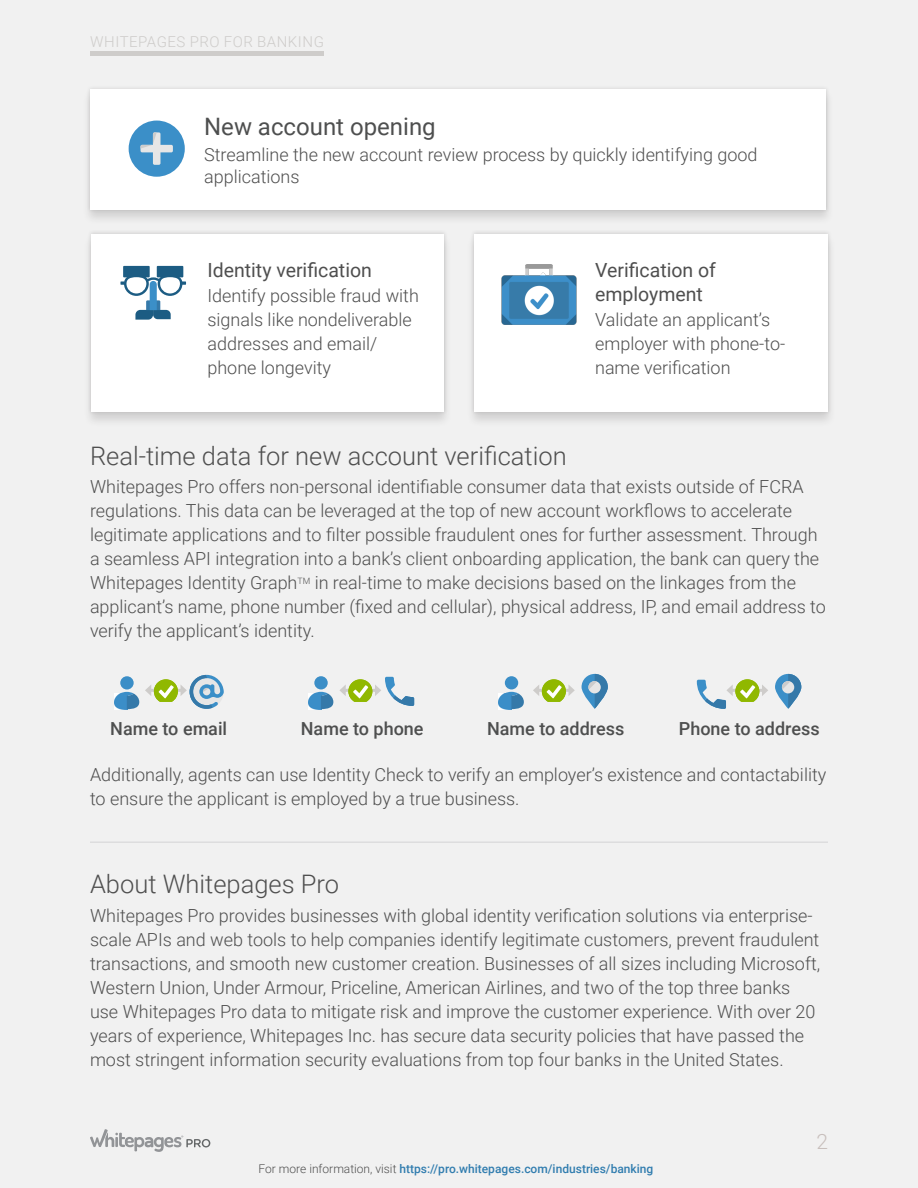
<style>
.page{position:relative;width:918px;height:1188px;background:#f1f1f1}
.page>*{position:absolute;margin:0;border:0;box-sizing:border-box;transform-origin:0 0}
.t1{font:300 25.5px "Roboto";color:#4f4f4f}
.Body_Text_White{font:24px "Roboto";color:#4e4f4f}
.t2{font:300 21px "Roboto";color:#c8bfbc}
.Body_Text_White-2{font:19.5px/24px "Roboto";color:#4f4f4f}
.Body_Text_White-3{font:300 18px/24px "Roboto";color:#4f4f4f}
.Body_Text{font:500 18px "Roboto";color:#4e4f4f}
.t3{font:300 15px "Roboto";letter-spacing:.035em;color:#ceccca}
.Body_Text-2{font:500 12px "Roboto";color:#317daf}
.s1{font-weight:300;color:#4f4f4f}
</style>
<div class="page">
<svg style="left:90px;top:1129px;width:120px;height:23px"></svg>
<hr style="left:91px;top:52px;width:233px;height:4px;background:#ceccca">
<hr style="left:90px;top:842px;width:738px;height:1px;background:#ddddde">
<svg style="left:145px;top:675px;width:79px;height:34px"></svg>
<svg style="left:533px;top:679px;width:42px;height:23px"></svg>
<svg style="left:339px;top:677px;width:75px;height:29px"></svg>
<svg style="left:582px;top:674px;width:26px;height:35px"></svg>
<svg style="left:588px;top:674px;width:20px;height:35px"></svg>
<svg style="left:775px;top:674px;width:26px;height:35px"></svg>
<svg style="left:781px;top:674px;width:20px;height:35px"></svg>
<svg style="left:120px;top:676px;width:14px;height:14px"></svg>
<img style="left:114px;top:693px;width:6px;height:16px">
<svg style="left:120px;top:692px;width:19px;height:17px"></svg>
<div style="left:82px;top:88px;width:752px;height:138px;background:#231f20;opacity:.15"></div>
<div style="left:86px;top:85px;width:745px;height:129px;background:#231f20;opacity:.15"></div>
<div style="left:90px;top:89px;width:736px;height:121px;background:#fff"></div>
<div style="left:129px;top:121px;width:56px;height:56px;background:#3b8fc8;border-radius:28px"></div>
<svg style="left:141px;top:132px;width:32px;height:33px"></svg>
<div style="left:466px;top:233px;width:370px;height:194px;background:#231f20;opacity:.15"></div>
<div style="left:470px;top:230px;width:361px;height:185px;background:#231f20;opacity:.15"></div>
<div style="left:474px;top:234px;width:354px;height:178px;background:#fff"></div>
<div style="left:83px;top:233px;width:369px;height:194px;background:#231f20;opacity:.15"></div>
<div style="left:88px;top:230px;width:360px;height:185px;background:#231f20;opacity:.15"></div>
<div style="left:92px;top:234px;width:352px;height:178px;background:#fff"></div>
<svg style="left:120px;top:266px;width:66px;height:54px"></svg>
<img style="left:501px;top:264px;width:76px;height:61px">
<div style="left:314px;top:676px;width:14px;height:13px;background:#3b8ec7;border-radius:7px"></div>
<img style="left:308px;top:693px;width:6px;height:16px">
<svg style="left:314px;top:692px;width:19px;height:17px"></svg>
<div style="left:505px;top:676px;width:13px;height:13px;background:#3b8ec7;border-radius:7px"></div>
<img style="left:499px;top:693px;width:6px;height:16px">
<svg style="left:505px;top:692px;width:19px;height:17px"></svg>
<svg style="left:697px;top:679px;width:71px;height:30px"></svg>
<p class="t3" style="left:90px;top:31px;width:235px">WHITEPAGES PRO FOR BANKING</p>
<p class="Body_Text_White" style="left:204px;top:110px;width:233px">New account opening</p>
<p class="Body_Text_White-3" style="left:204px;top:143px;width:555px;line-height:21.6px">Streamline the new account review process by quickly identifying good applications</p>
<p class="Body_Text_White-2" style="left:207px;top:257px;width:166px">Identity verification</p>
<p class="Body_Text_White-3" style="left:207px;top:283px;width:213px">Identify possible fraud with signals like nondeliverable addresses and email/ phone longevity</p>
<p class="Body_Text_White-2" style="left:595px;top:257px;width:122px">Verification of employment</p>
<p class="Body_Text_White-3" style="left:595px;top:307px;width:192px">Validate an applicant’s employer with phone-to&shy;name verification</p>
<p class="t1" style="left:90px;top:438px;width:478px">Real-time data for new account verification</p>
<p class="Body_Text_White-3" style="left:90px;top:474px;width:737px">Whitepages Pro offers non-personal identifiable consumer data that exists outside of FCRA regulations. This data can be leveraged at the top of new account workflows to accelerate legitimate applications and to filter possible fraudulent ones for further assessment. Through a seamless API integration into a bank’s client onboarding application, the bank can query the Whitepages Identity Graph<sup>TM</sup> in real-time to make decisions based on the linkages from the applicant’s name, phone number (fixed and cellular), physical address, IP, and email address to verify the applicant’s identity.</p>
<p class="Body_Text" style="left:110px;top:716px;width:119px">Name to email</p>
<p class="Body_Text" style="left:301px;top:716px;width:124px">Name to phone</p>
<p class="Body_Text" style="left:487px;top:716px;width:139px">Name to address</p>
<p class="Body_Text" style="left:679px;top:716px;width:142px">Phone to address</p>
<p class="Body_Text_White-3" style="left:90px;top:762px;width:738px">Additionally, agents can use Identity Check to verify an employer’s existence and contactability to ensure the applicant is employed by a true business.</p>
<p class="t1" style="left:90px;top:866px;width:251px">About Whitepages Pro</p>
<p class="Body_Text_White-3" style="left:90px;top:903px;width:732px">Whitepages Pro provides businesses with global identity verification solutions via enterprise&shy;scale APIs and web tools to help companies identify legitimate customers, prevent fraudulent transactions, and smooth new customer creation. Businesses of all sizes including Microsoft, Western Union, Under Armour, Priceline, American Airlines, and two of the top three banks use Whitepages Pro data to mitigate risk and improve the customer experience. With over 20 years of experience, Whitepages Inc. has secure data security policies that have passed the most stringent information security evaluations from top four banks in the United States.</p>
<p class="Body_Text-2" style="left:259px;top:1160px;width:396px"><span class="s1">For more information, visit</span> https://pro.whitepages.com/industries/banking</p>
<p class="t2" style="left:816px;top:1127px;width:13px">2</p>
</div>
